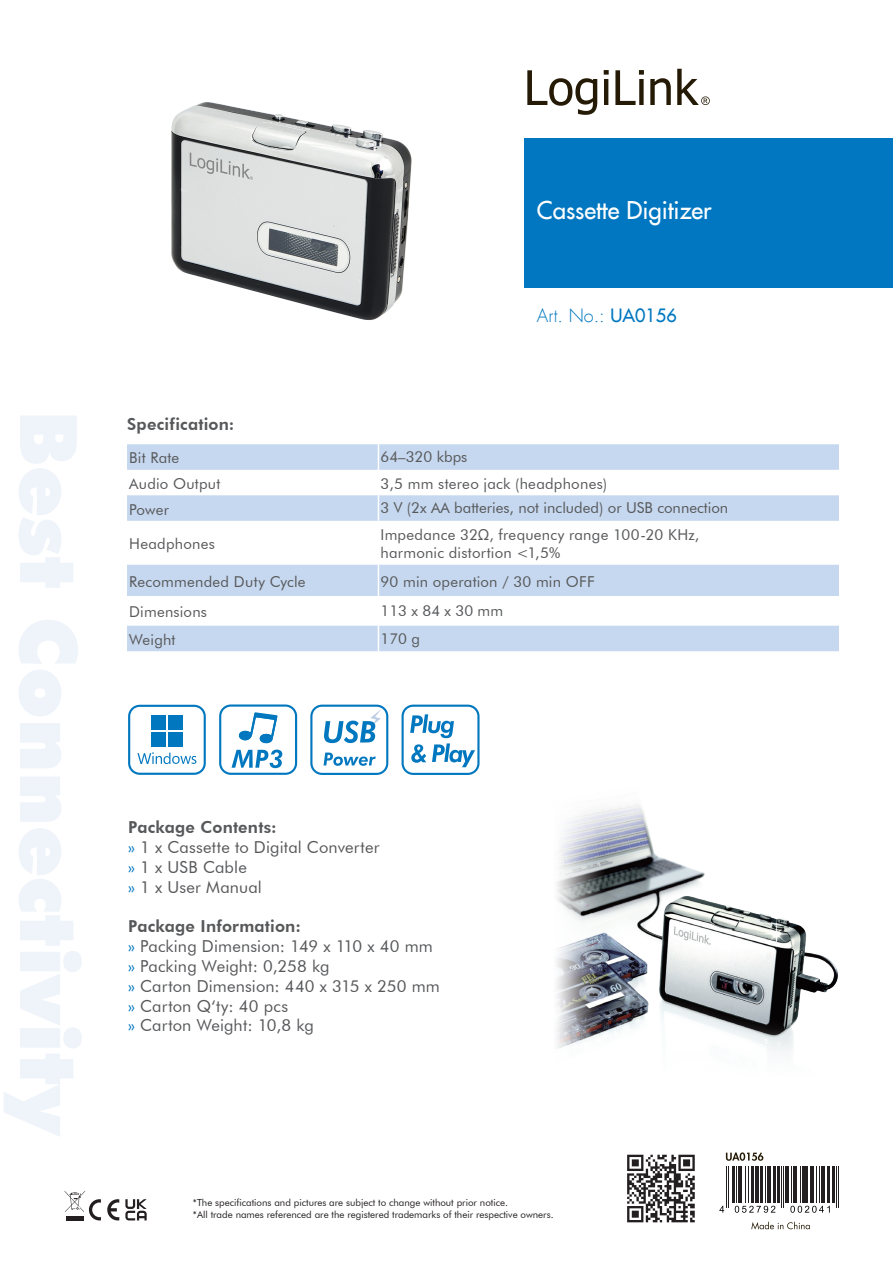
<style>
.page{position:relative;width:893px;height:1263px;background:#fff}
.page>*{position:absolute;margin:0;border:0;box-sizing:border-box;transform-origin:0 0}
.t1{font:24px "Futura LT";color:#fff}
.t2{font:300 18px "Futura LT";color:#0077c0}
.Fließtext{font:16.5px "Futura BT";letter-spacing:.01em;color:#57585a}
.subline{font:800 16.5px "Futura BT";letter-spacing:.015em;color:#57585a}
.Text_Tabelle{font:15px "Futura BT";letter-spacing:.01em;color:#57585a}
.Tabelle_Auszeichnung{font:15px "Futura BT";letter-spacing:.015em;color:#57585a}
.t3{font:9.75px/11.7px "Futura BT";color:#231f20}
.s1{font-weight:400}
.s2{color:#0077c0}
</style>
<div class="page">
<svg style="left:527px;top:69px;width:183px;height:46px"></svg>
<svg style="left:65px;top:1191px;width:36px;height:29px"></svg>
<svg style="left:107px;top:1199px;width:12px;height:21px"></svg>
<svg style="left:125px;top:1199px;width:22px;height:21px"></svg>
<img style="left:171px;top:102px;width:241px;height:218px">
<svg style="left:627px;top:1155px;width:68px;height:67px"></svg>
<svg style="left:726px;top:1152px;width:37px;height:9px"></svg>
<svg style="left:751px;top:1222px;width:59px;height:7px"></svg>
<svg style="left:719px;top:1206px;width:5px;height:6px"></svg>
<svg style="left:735px;top:1206px;width:40px;height:7px"></svg>
<svg style="left:790px;top:1206px;width:40px;height:7px"></svg>
<hr style="left:726px;top:1166px;width:1px;height:41px;background:#231f20">
<hr style="left:728px;top:1166px;width:1px;height:41px;background:#231f20">
<hr style="left:733px;top:1166px;width:2px;height:37px;background:#231f20">
<hr style="left:736px;top:1166px;width:1px;height:37px;background:#231f20">
<hr style="left:739px;top:1166px;width:3px;height:37px;background:#231f20">
<hr style="left:745px;top:1166px;width:1px;height:37px;background:#231f20">
<hr style="left:748px;top:1166px;width:1px;height:37px;background:#231f20">
<hr style="left:752px;top:1166px;width:2px;height:37px;background:#231f20">
<hr style="left:755px;top:1166px;width:4px;height:37px;background:#231f20">
<hr style="left:760px;top:1166px;width:2px;height:37px;background:#231f20">
<hr style="left:765px;top:1166px;width:1px;height:37px;background:#231f20">
<hr style="left:767px;top:1166px;width:4px;height:37px;background:#231f20">
<hr style="left:773px;top:1166px;width:2px;height:37px;background:#231f20">
<hr style="left:777px;top:1166px;width:2px;height:37px;background:#231f20">
<hr style="left:781px;top:1166px;width:1px;height:41px;background:#231f20">
<hr style="left:783px;top:1166px;width:1px;height:41px;background:#231f20">
<hr style="left:785px;top:1166px;width:4px;height:37px;background:#231f20">
<hr style="left:791px;top:1166px;width:1px;height:37px;background:#231f20">
<hr style="left:794px;top:1166px;width:3px;height:37px;background:#231f20">
<hr style="left:800px;top:1166px;width:1px;height:37px;background:#231f20">
<hr style="left:802px;top:1166px;width:2px;height:37px;background:#231f20">
<hr style="left:806px;top:1166px;width:2px;height:37px;background:#231f20">
<hr style="left:810px;top:1166px;width:4px;height:37px;background:#231f20">
<hr style="left:816px;top:1166px;width:1px;height:37px;background:#231f20">
<hr style="left:819px;top:1166px;width:1px;height:37px;background:#231f20">
<hr style="left:821px;top:1166px;width:4px;height:37px;background:#231f20">
<hr style="left:827px;top:1166px;width:2px;height:37px;background:#231f20">
<hr style="left:832px;top:1166px;width:2px;height:37px;background:#231f20">
<hr style="left:836px;top:1166px;width:1px;height:41px;background:#231f20">
<hr style="left:838px;top:1166px;width:1px;height:41px;background:#231f20">
<img style="left:557px;top:804px;width:281px;height:248px">
<div style="left:524px;top:138px;width:369px;height:150px;background:#0077c0"></div>
<svg style="left:127px;top:444px;width:712px;height:207px;fill:#c8d9ef"></svg>
<svg style="left:378px;top:444px;width:1px;height:77px"></svg>
<hr style="left:378px;top:521px;width:1px;height:44px;background:#fff">
<hr style="left:378px;top:565px;width:1px;height:31px;background:#fff">
<hr style="left:378px;top:596px;width:1px;height:30px;background:#fff">
<svg style="left:378px;top:626px;width:1px;height:25px"></svg>
<svg style="left:310px;top:705px;width:78px;height:70px"></svg>
<svg style="left:219px;top:704px;width:78px;height:71px"></svg>
<svg style="left:402px;top:705px;width:77px;height:70px"></svg>
<svg style="left:128px;top:705px;width:78px;height:70px"></svg>
<div style="left:168px;top:715px;width:14px;height:15px;background:#0077be"></div>
<div style="left:151px;top:715px;width:15px;height:15px;background:#0077be"></div>
<div style="left:168px;top:732px;width:14px;height:14px;background:#0077be"></div>
<div style="left:151px;top:732px;width:15px;height:14px;background:#0077be"></div>
<p class="t1" style="left:537px;top:194px;width:176px">Cassette Digitizer</p>
<p class="t2" style="left:537px;top:304px;width:141px">Art. No.: <span class="s1">UA0156</span></p>
<p class="subline" style="left:127px;top:414px;width:109px">Specification:</p>
<p class="Tabelle_Auszeichnung" style="left:129px;top:449px;width:52px">Bit Rate</p>
<p class="Text_Tabelle" style="left:381px;top:448px;width:88px">64–320 kbps</p>
<p class="Tabelle_Auszeichnung" style="left:129px;top:474px;width:93px">Audio Output</p>
<p class="Text_Tabelle" style="left:381px;top:474px;width:228px">3,5 mm stereo jack (headphones)</p>
<p class="Tabelle_Auszeichnung" style="left:129px;top:500px;width:41px">Power</p>
<p class="Text_Tabelle" style="left:381px;top:499px;width:349px">3 V (2x AA batteries, not included) or USB connection</p>
<p class="Tabelle_Auszeichnung" style="left:129px;top:535px;width:87px">Headphones</p>
<p class="Text_Tabelle" style="left:381px;top:526px;width:320px">Impedance 32Ω, frequency range 100-20 KHz,</p>
<p class="Text_Tabelle" style="left:381px;top:544px;width:181px">harmonic distortion &lt;1,5%</p>
<p class="Tabelle_Auszeichnung" style="left:129px;top:572px;width:178px">Recommended Duty Cycle</p>
<p class="Text_Tabelle" style="left:381px;top:572px;width:216px">90 min operation / 30 min OFF</p>
<p class="Tabelle_Auszeichnung" style="left:129px;top:603px;width:79px">Dimensions</p>
<p class="Text_Tabelle" style="left:381px;top:602px;width:124px">113 x 84 x 30 mm</p>
<p class="Tabelle_Auszeichnung" style="left:129px;top:630px;width:48px">Weight</p>
<p class="Text_Tabelle" style="left:381px;top:629px;width:41px">170 g</p>
<p class="subline" style="left:128px;top:817px;width:150px">Package Contents:</p>
<p class="Fließtext" style="left:128px;top:837px;width:253px"><span class="s2">»</span> 1 x Cassette to Digital Converter</p>
<p class="Fließtext" style="left:128px;top:857px;width:120px"><span class="s2">»</span> 1 x USB Cable</p>
<p class="Fließtext" style="left:128px;top:877px;width:135px"><span class="s2">»</span> 1 x User Manual</p>
<p class="subline" style="left:128px;top:916px;width:174px">Package Information:</p>
<p class="Fließtext" style="left:128px;top:936px;width:306px"><span class="s2">»</span> Packing Dimension: 149 x 110 x 40 mm</p>
<p class="Fließtext" style="left:128px;top:956px;width:203px"><span class="s2">»</span> Packing Weight: 0,258 kg</p>
<p class="Fließtext" style="left:128px;top:976px;width:313px"><span class="s2">»</span> Carton Dimension: 440 x 315 x 250 mm</p>
<p class="Fließtext" style="left:128px;top:996px;width:161px"><span class="s2">»</span> Carton Q‘ty: 40 pcs</p>
<p class="Fließtext" style="left:128px;top:1015px;width:187px"><span class="s2">»</span> Carton Weight: 10,8 kg</p>
<p class="t3" style="left:193px;top:1196px;width:362px">*The specifications and pictures are subject to change without prior notice.<br>*All trade names referenced are the registered trademarks of their respective owners.</p>
</div>
